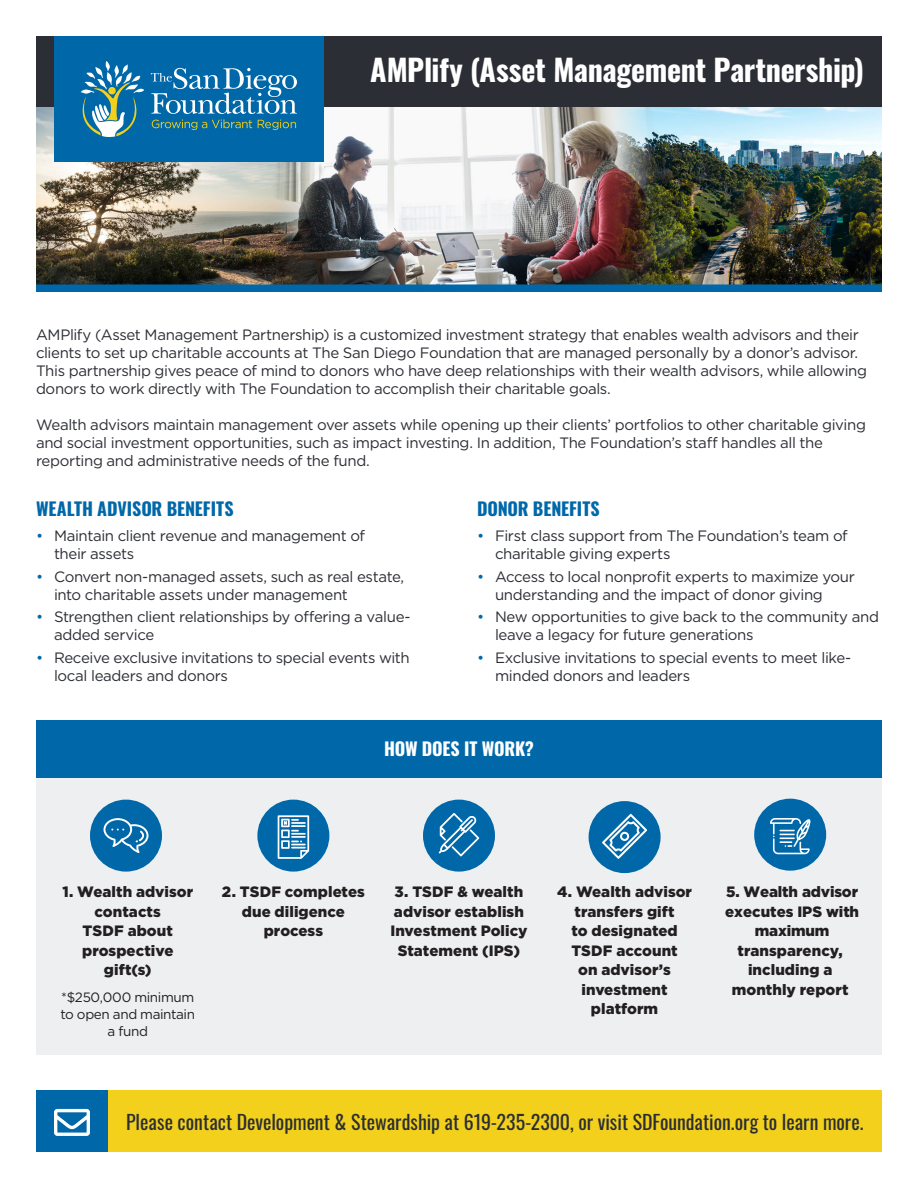
<style>
.page{position:relative;width:918px;height:1188px;background:#fff}
.page>*{position:absolute;margin:0;border:0;box-sizing:border-box;transform-origin:0 0}
.H1_-_Title{font:700 30px "Oswald";letter-spacing:-.015em;color:#fff}
.C_-_Contact{font:19.8px "Oswald";color:#2b2e34}
.H1_-_Body{font:700 18px "Oswald";letter-spacing:-.005em;color:#0068a9}
.H1_-_How_Does_It_Wor{font:700 18px "Oswald";letter-spacing:-.01em;color:#fff}
.C_-_Body{font:15px/18px "Gotham";letter-spacing:-.025em;color:#2b2e34}
.C_-_How_Does_It_Work{font:900 15px/19.5px "Gotham";letter-spacing:.005em;color:#231f20;text-align:center}
.C_-_Minimums{font:13.5px/17.2px "Gotham";letter-spacing:-.03em;color:#231f20;text-align:center}
.s1{color:#0068a9}
</style>
<div class="page">
<div style="left:108px;top:1091px;width:774px;height:61px;background:#f2d01b"></div>
<div style="left:36px;top:1091px;width:72px;height:61px;background:#0068a9"></div>
<svg style="left:54px;top:1109px;width:36px;height:27px"></svg>
<div style="left:36px;top:777px;width:846px;height:278px;background:#edeff0"></div>
<div style="left:754px;top:799px;width:72px;height:72px;background:#0068a9;border-radius:50%"></div>
<div style="left:423px;top:800px;width:72px;height:72px;background:#0068a9;border-radius:50%"></div>
<div style="left:257px;top:800px;width:72px;height:72px;background:#0068a9;border-radius:50%"></div>
<div style="left:589px;top:801px;width:72px;height:72px;background:#0068a9;border-radius:50%"></div>
<div style="left:90px;top:800px;width:72px;height:72px;background:#0068a9;border-radius:50%"></div>
<svg style="left:104px;top:818px;width:44px;height:35px"></svg>
<svg style="left:602px;top:814px;width:45px;height:45px"></svg>
<svg style="left:278px;top:815px;width:31px;height:44px"></svg>
<svg style="left:439px;top:813px;width:40px;height:43px"></svg>
<svg style="left:770px;top:818px;width:40px;height:36px"></svg>
<div style="left:36px;top:720px;width:846px;height:57px;background:#0068a9"></div>
<div style="left:36px;top:36px;width:846px;height:72px;background:#2b2e34"></div>
<img style="left:36px;top:108px;width:846px;height:176px">
<div style="left:54px;top:36px;width:270px;height:126px;background:#0068a9"></div>
<svg style="left:81px;top:61px;width:63px;height:76px"></svg>
<svg style="left:151px;top:68px;width:146px;height:62px"></svg>
<div style="left:36px;top:284px;width:846px;height:8px;background:#0068a9"></div>
<p class="H1_-_Title" style="left:370px;top:54px;width:495px">AMPlify (Asset Management Partnership)</p>
<p class="C_-_Body" style="left:36px;top:325px;width:833px">AMPlify (Asset Management Partnership) is a customized investment strategy that enables wealth advisors and their clients to set up charitable accounts at The San Diego Foundation that are managed personally by a donor’s advisor.<br>This partnership gives peace of mind to donors who have deep relationships with their wealth advisors, while allowing donors to work directly with The Foundation to accomplish their charitable goals.</p>
<p class="C_-_Body" style="left:36px;top:415px;width:832px">Wealth advisors maintain management over assets while opening up their clients’ portfolios to other charitable giving and social investment opportunities, such as impact investing. In addition, The Foundation’s staff handles all the reporting and administrative needs of the fund.</p>
<p class="H1_-_Body" style="left:477px;top:499px;width:124px">DONOR BENEFITS</p>
<p class="C_-_Body" style="left:495px;top:527px;width:354px;text-indent:-18px"><span class="s1">•</span> First class support from The Foundation’s team of charitable giving experts</p>
<p class="C_-_Body" style="left:495px;top:567px;width:361px;text-indent:-18px"><span class="s1">•</span> Access to local nonprofit experts to maximize your understanding and the impact of donor giving</p>
<p class="C_-_Body" style="left:495px;top:608px;width:385px;text-indent:-18px"><span class="s1">•</span> New opportunities to give back to the community and leave a legacy for future generations</p>
<p class="C_-_Body" style="left:495px;top:648px;width:358px;text-indent:-18px"><span class="s1">•</span> Exclusive invitations to special events to meet like&shy;minded donors and leaders</p>
<p class="H1_-_Body" style="left:36px;top:499px;width:199px">WEALTH ADVISOR BENEFITS</p>
<p class="C_-_Body" style="left:54px;top:527px;width:313px;text-indent:-18px"><span class="s1">•</span> Maintain client revenue and management of their assets</p>
<p class="C_-_Body" style="left:54px;top:567px;width:352px;text-indent:-18px"><span class="s1">•</span> Convert non-managed assets, such as real estate, into charitable assets under management</p>
<p class="C_-_Body" style="left:54px;top:608px;width:358px;text-indent:-18px"><span class="s1">•</span> Strengthen client relationships by offering a value&shy;added service</p>
<p class="C_-_Body" style="left:54px;top:648px;width:357px;text-indent:-18px"><span class="s1">•</span> Receive exclusive invitations to special events with local leaders and donors</p>
<p class="H1_-_How_Does_It_Wor" style="left:384px;top:740px;width:151px">HOW DOES IT WORK?</p>
<p class="C_-_How_Does_It_Work" style="left:62px;top:882px;width:132px">1. Wealth advisor contacts<br>TSDF about prospective gift(s)</p>
<p class="C_-_Minimums" style="left:61px;top:988px;width:136px">*$250,000 minimum to open and maintain a fund</p>
<p class="C_-_How_Does_It_Work" style="left:222px;top:882px;width:145px">2. TSDF completes due diligence process</p>
<p class="C_-_How_Does_It_Work" style="left:390px;top:882px;width:139px">3. TSDF &amp; wealth advisor establish<br>Investment Policy<br>Statement (IPS)</p>
<p class="C_-_How_Does_It_Work" style="left:557px;top:882px;width:136px">4. Wealth advisor transfers gift<br>to designated<br>TSDF account<br>on advisor’s investment platform</p>
<p class="C_-_How_Does_It_Work" style="left:725px;top:882px;width:135px">5. Wealth advisor executes IPS with maximum transparency, including a monthly report</p>
<p class="C_-_Contact" style="left:126px;top:1105px;width:739px">Please contact Development &amp; Stewardship at 619-235-2300, or visit SDFoundation.org to learn more.</p>
</div>
